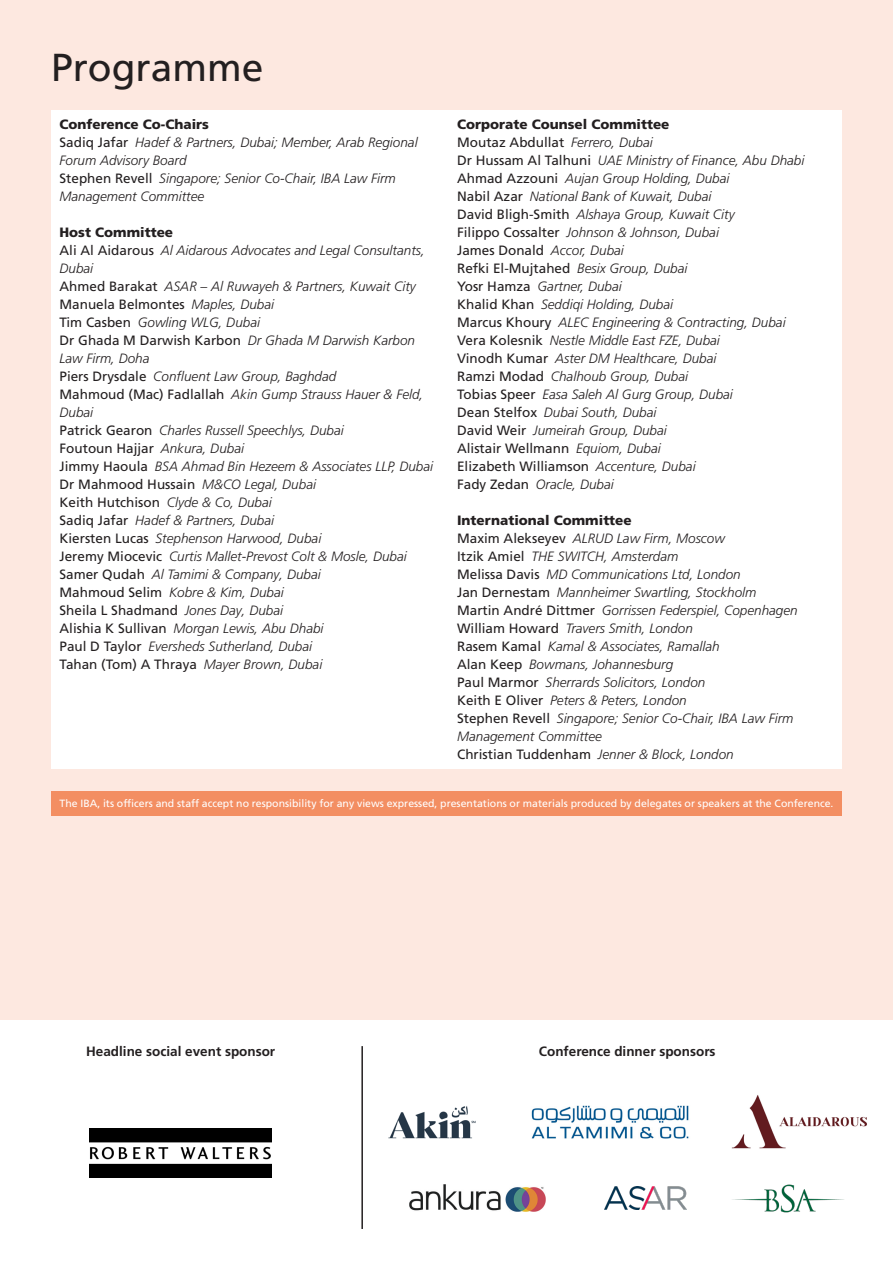
<style>
.page{position:relative;width:893px;height:1263px;background:#fde8e0}
.page>*{position:absolute;margin:0;border:0;box-sizing:border-box;transform-origin:0 0}
.Body_copy{font:39px "Frutiger LT Pro";color:#231f20}
.Body_name_title{font:italic 300 13.5px/18px "Frutiger LT Pro";color:#231f20}
.Body_name_title-2{font:13.5px "Frutiger LT Pro";color:#231f20}
.Body_name_title-3{font:900 13.5px "Frutiger LT Pro";color:#231f20}
.Session_title{font:700 13.5px "Frutiger LT Pro";color:#231f20}
.Body_copy-2{font:10.5px "Frutiger LT Pro";color:#fff}
.s1{font-weight:400;font-style:normal}
.s2{font-weight:300;font-style:italic}
</style>
<div class="page">
<div style="left:51px;top:791px;width:791px;height:25px;background:#f38e62"></div>
<div style="left:51px;top:111px;width:791px;height:658px;background:#fff"></div>
<div style="left:0;top:1020px;width:893px;height:243px;background:#fff"></div>
<img style="left:90px;top:1128px;width:182px;height:50px">
<img style="left:388px;top:1106px;width:88px;height:33px">
<img style="left:531px;top:1105px;width:158px;height:33px">
<img style="left:731px;top:1095px;width:136px;height:54px">
<img style="left:409px;top:1184px;width:137px;height:27px">
<img style="left:604px;top:1186px;width:82px;height:24px">
<img style="left:732px;top:1184px;width:112px;height:29px">
<hr style="left:361px;top:1046px;width:2px;height:183px;background:#231f20">
<p class="Body_copy" style="left:51px;top:44px;width:214px">Programme</p>
<p class="Body_name_title-3" style="left:60px;top:116px;width:151px">Conference Co-Chairs</p>
<p class="Body_name_title" style="left:60px;top:134px;width:360px"><span class="s1">Sadiq Jafar</span> Hadef &amp; Partners, Dubai; Member, Arab Regional<br>Forum Advisory Board</p>
<p class="Body_name_title" style="left:60px;top:170px;width:338px"><span class="s1">Stephen Revell</span> Singapore; Senior Co-Chair, IBA Law Firm<br>Management Committee</p>
<p class="Body_name_title-3" style="left:60px;top:224px;width:115px">Host Committee</p>
<p class="Body_name_title" style="left:60px;top:242px;width:367px"><span class="s1">Ali Al Aidarous</span> Al Aidarous Advocates and Legal Consultants,<br>Dubai</p>
<p class="Body_name_title" style="left:60px;top:278px;width:358px"><span class="s1">Ahmed Barakat</span> ASAR – Al Ruwayeh &amp; Partners, Kuwait City</p>
<p class="Body_name_title-2" style="left:60px;top:297px;width:216px">Manuela Belmontes <span class="s2">Maples, Dubai</span></p>
<p class="Body_name_title" style="left:60px;top:314px;width:202px"><span class="s1">Tim Casben</span> Gowling WLG, Dubai</p>
<p class="Body_name_title" style="left:60px;top:332px;width:357px"><span class="s1">Dr Ghada M Darwish Karbon</span> Dr Ghada M Darwish Karbon<br>Law Firm, Doha</p>
<p class="Body_name_title" style="left:60px;top:368px;width:278px"><span class="s1">Piers Drysdale</span> Confluent Law Group, Baghdad</p>
<p class="Body_name_title" style="left:60px;top:386px;width:365px"><span class="s1">Mahmoud (Mac) Fadlallah</span> Akin Gump Strauss Hauer &amp; Feld,<br>Dubai</p>
<p class="Body_name_title" style="left:60px;top:422px;width:286px"><span class="s1">Patrick Gearon</span> Charles Russell Speechlys, Dubai</p>
<p class="Body_name_title-2" style="left:60px;top:441px;width:186px">Foutoun Hajjar <span class="s2">Ankura, Dubai</span></p>
<p class="Body_name_title" style="left:60px;top:458px;width:375px"><span class="s1">Jimmy Haoula</span> BSA Ahmad Bin Hezeem &amp; Associates LLP, Dubai</p>
<p class="Body_name_title-2" style="left:60px;top:477px;width:258px">Dr Mahmood Hussain <span class="s2">M&amp;CO Legal, Dubai</span></p>
<p class="Body_name_title-2" style="left:60px;top:495px;width:214px">Keith Hutchison <span class="s2">Clyde &amp; Co, Dubai</span></p>
<p class="Body_name_title" style="left:60px;top:512px;width:216px"><span class="s1">Sadiq Jafar</span> Hadef &amp; Partners, Dubai</p>
<p class="Body_name_title" style="left:60px;top:530px;width:263px"><span class="s1">Kiersten Lucas</span> Stephenson Harwood, Dubai</p>
<p class="Body_name_title" style="left:60px;top:548px;width:349px"><span class="s1">Jeremy Miocevic</span> Curtis Mallet-Prevost Colt &amp; Mosle, Dubai</p>
<p class="Body_name_title" style="left:60px;top:566px;width:263px"><span class="s1">Samer Qudah</span> Al Tamimi &amp; Company, Dubai</p>
<p class="Body_name_title" style="left:60px;top:584px;width:226px"><span class="s1">Mahmoud Selim</span> Kobre &amp; Kim, Dubai</p>
<p class="Body_name_title-2" style="left:60px;top:603px;width:225px">Sheila L Shadmand <span class="s2">Jones Day, Dubai</span></p>
<p class="Body_name_title" style="left:60px;top:620px;width:266px"><span class="s1">Alishia K Sullivan</span> Morgan Lewis, Abu Dhabi</p>
<p class="Body_name_title" style="left:60px;top:638px;width:254px"><span class="s1">Paul D Taylor</span> Eversheds Sutherland, Dubai</p>
<p class="Body_name_title-2" style="left:60px;top:657px;width:264px">Tahan (Tom) A Thraya <span class="s2">Mayer Brown, Dubai</span></p>
<p class="Body_name_title-3" style="left:457px;top:116px;width:214px">Corporate Counsel Committee</p>
<p class="Body_name_title-2" style="left:457px;top:135px;width:197px">Moutaz Abdullat <span class="s2">Ferrero, Dubai</span></p>
<p class="Body_name_title" style="left:457px;top:152px;width:349px"><span class="s1">Dr Hussam Al Talhuni</span> UAE Ministry of Finance, Abu Dhabi</p>
<p class="Body_name_title" style="left:457px;top:170px;width:274px"><span class="s1">Ahmad Azzouni</span> Aujan Group Holding, Dubai</p>
<p class="Body_name_title" style="left:457px;top:188px;width:256px"><span class="s1">Nabil Azar</span> National Bank of Kuwait, Dubai</p>
<p class="Body_name_title" style="left:457px;top:206px;width:279px"><span class="s1">David Bligh-Smith</span> Alshaya Group, Kuwait City</p>
<p class="Body_name_title" style="left:457px;top:224px;width:263px"><span class="s1">Filippo Cossalter</span> Johnson &amp; Johnson, Dubai</p>
<p class="Body_name_title-2" style="left:457px;top:243px;width:168px">James Donald <span class="s2">Accor, Dubai</span></p>
<p class="Body_name_title-2" style="left:457px;top:261px;width:232px">Refki El-Mujtahed <span class="s2">Besix Group, Dubai</span></p>
<p class="Body_name_title" style="left:457px;top:278px;width:166px"><span class="s1">Yosr Hamza</span> Gartner, Dubai</p>
<p class="Body_name_title" style="left:457px;top:296px;width:218px"><span class="s1">Khalid Khan</span> Seddiqi Holding, Dubai</p>
<p class="Body_name_title" style="left:457px;top:314px;width:330px"><span class="s1">Marcus Khoury</span> ALEC Engineering &amp; Contracting, Dubai</p>
<p class="Body_name_title" style="left:457px;top:332px;width:264px"><span class="s1">Vera Kolesnik</span> Nestle Middle East FZE, Dubai</p>
<p class="Body_name_title" style="left:457px;top:350px;width:261px"><span class="s1">Vinodh Kumar</span> Aster DM Healthcare, Dubai</p>
<p class="Body_name_title" style="left:457px;top:368px;width:233px"><span class="s1">Ramzi Modad</span> Chalhoub Group, Dubai</p>
<p class="Body_name_title" style="left:457px;top:386px;width:277px"><span class="s1">Tobias Speer</span> Easa Saleh Al Gurg Group, Dubai</p>
<p class="Body_name_title" style="left:457px;top:404px;width:201px"><span class="s1">Dean Stelfox</span> Dubai South, Dubai</p>
<p class="Body_name_title" style="left:457px;top:422px;width:211px"><span class="s1">David Weir</span> Jumeirah Group, Dubai</p>
<p class="Body_name_title-2" style="left:457px;top:441px;width:205px">Alistair Wellmann <span class="s2">Equiom, Dubai</span></p>
<p class="Body_name_title-2" style="left:457px;top:459px;width:240px">Elizabeth Williamson <span class="s2">Accenture, Dubai</span></p>
<p class="Body_name_title" style="left:457px;top:476px;width:158px"><span class="s1">Fady Zedan</span> Oracle, Dubai</p>
<p class="Body_name_title-3" style="left:457px;top:512px;width:176px">International Committee</p>
<p class="Body_name_title" style="left:457px;top:530px;width:269px"><span class="s1">Maxim Alekseyev</span> ALRUD Law Firm, Moscow</p>
<p class="Body_name_title" style="left:457px;top:548px;width:223px"><span class="s1">Itzik Amiel</span> THE SWITCH, Amsterdam</p>
<p class="Body_name_title" style="left:457px;top:566px;width:285px"><span class="s1">Melissa Davis</span> MD Communications Ltd, London</p>
<p class="Body_name_title" style="left:457px;top:584px;width:301px"><span class="s1">Jan Dernestam</span> Mannheimer Swartling, Stockholm</p>
<p class="Body_name_title" style="left:457px;top:602px;width:342px"><span class="s1">Martin André Dittmer</span> Gorrissen Federspiel, Copenhagen</p>
<p class="Body_name_title" style="left:457px;top:620px;width:237px"><span class="s1">William Howard</span> Travers Smith, London</p>
<p class="Body_name_title" style="left:457px;top:638px;width:264px"><span class="s1">Rasem Kamal</span> Kamal &amp; Associates, Ramallah</p>
<p class="Body_name_title" style="left:457px;top:656px;width:218px"><span class="s1">Alan Keep</span> Bowmans, Johannesburg</p>
<p class="Body_name_title" style="left:457px;top:674px;width:250px"><span class="s1">Paul Marmor</span> Sherrards Solicitors, London</p>
<p class="Body_name_title" style="left:457px;top:692px;width:231px"><span class="s1">Keith E Oliver</span> Peters &amp; Peters, London</p>
<p class="Body_name_title" style="left:457px;top:710px;width:338px"><span class="s1">Stephen Revell</span> Singapore; Senior Co-Chair, IBA Law Firm<br>Management Committee</p>
<p class="Body_name_title" style="left:457px;top:746px;width:278px"><span class="s1">Christian Tuddenham</span> Jenner &amp; Block, London</p>
<p class="Body_copy-2" style="left:60px;top:797px;width:775px">The IBA, its officers and staff accept no responsibility for any views expressed, presentations or materials produced by delegates or speakers at the Conference.</p>
<p class="Session_title" style="left:86px;top:1043px;width:191px">Headline social event sponsor</p>
<p class="Session_title" style="left:539px;top:1043px;width:178px">Conference dinner sponsors</p>
</div>
